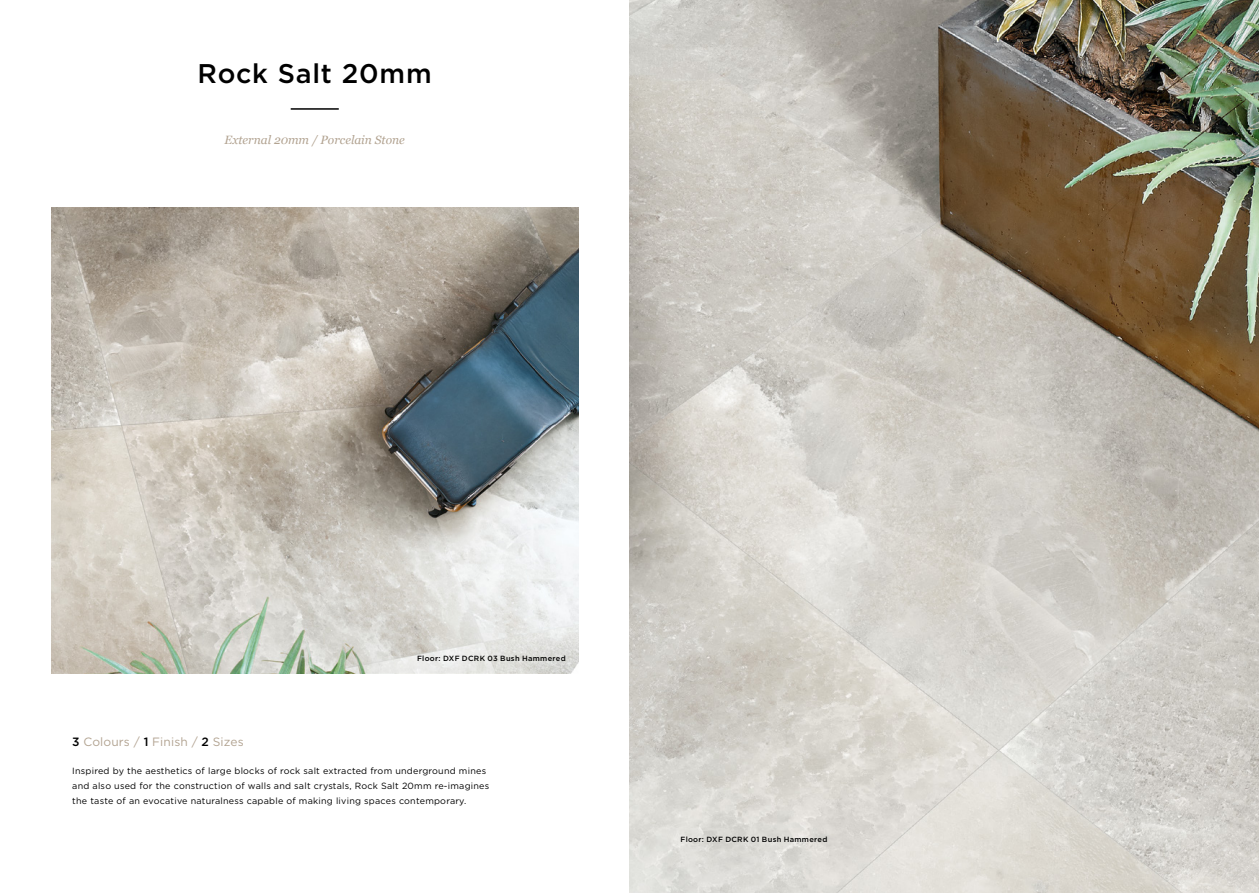
<style>
.page{position:relative;width:1259px;height:893px;background:#fff}
.page>*{position:absolute;margin:0;border:0;box-sizing:border-box;transform-origin:0 0}
.t1{font:500 27px "Gotham";letter-spacing:.03em;color:#000}
.hero_PF_serif_title{font:italic 12px "Georgia";color:#b2a391}
.t2{font:12px "Gotham";letter-spacing:.01em;color:#b2a391}
.hero_PF_serif_title-2{font:9px/15px "Gotham";letter-spacing:.025em;color:#000}
.t3{font:500 7.5px "Gotham";letter-spacing:.04em;color:#000}
.s1{font-weight:500;color:#000}
</style>
<div class="page">
<hr style="left:291px;top:108px;width:48px;height:2px;background:#000">
<img style="left:629px;top:0;width:630px;height:893px">
<img style="left:51px;top:207px;width:527px;height:467px">
<p class="t1" style="left:198px;top:55px;width:236px">Rock Salt 20mm</p>
<p class="hero_PF_serif_title" style="left:224px;top:132px;width:182px">External 20mm / Porcelain Stone</p>
<p class="t3" style="left:417px;top:654px;width:150px">Floor: DXF DCRK 03 Bush Hammered</p>
<p class="t2" style="left:72px;top:734px;width:173px"><span class="s1">3</span> Colours / <span class="s1">1</span> Finish / <span class="s1">2</span> Sizes</p>
<p class="hero_PF_serif_title-2" style="left:72px;top:763px;width:418px">Inspired by the aesthetics of large blocks of rock salt extracted from underground mines and also used for the construction of walls and salt crystals, Rock Salt 20mm re-imagines the taste of an evocative naturalness capable of making living spaces contemporary.</p>
<p class="t3" style="left:680px;top:834px;width:148px">Floor: DXF DCRK 01 Bush Hammered</p>
</div>
